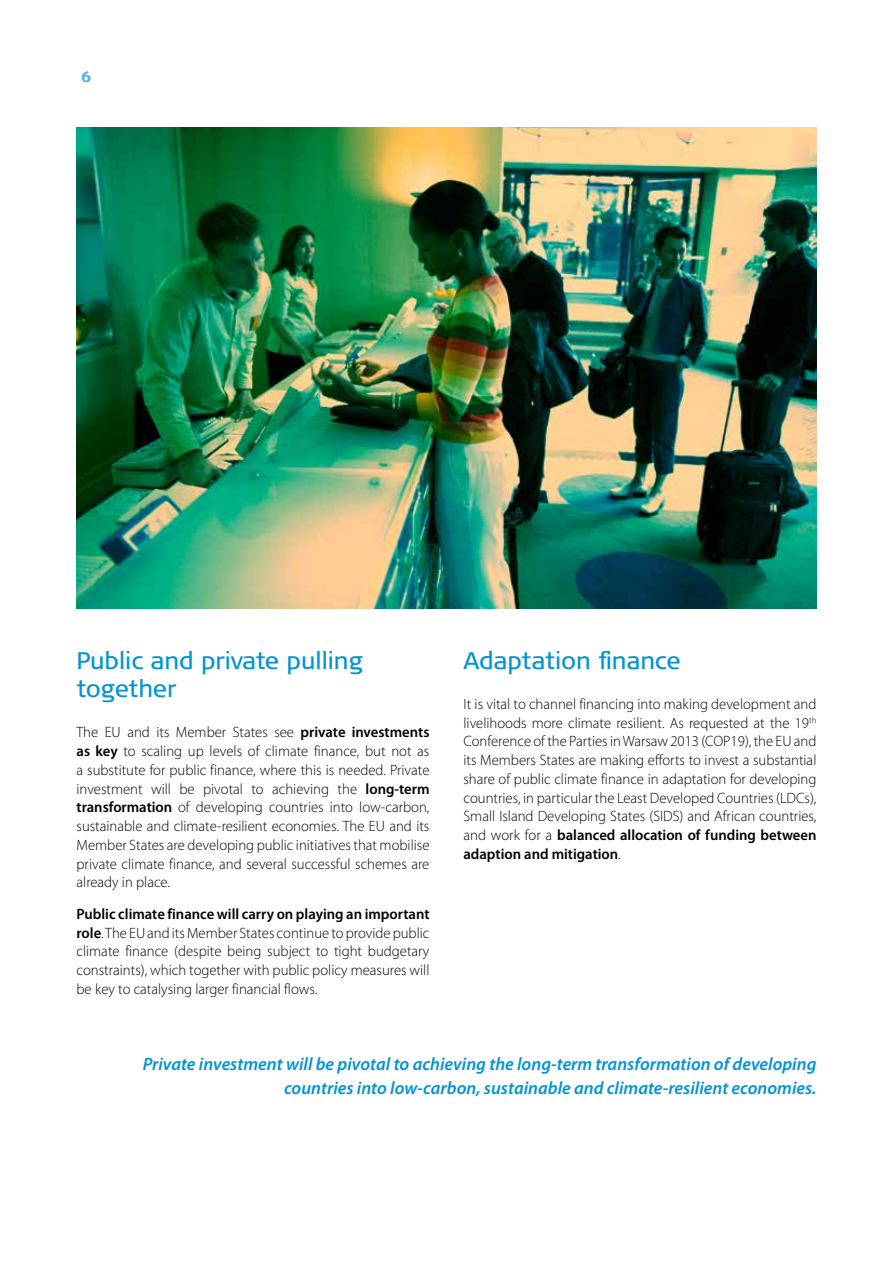
<style>
.page{position:relative;width:893px;height:1263px;background:#fff}
.page>*{position:absolute;margin:0;border:0;box-sizing:border-box;transform-origin:0 0}
.t1{font:24px/28.5px "Signa Pro";color:#0093d3}
.t2{font:italic 600 18px/24px "Myriad Pro";color:#0093d3;text-align:right}
.t3{font:300 15px/18.8px "Myriad Pro";color:#000;text-align:justify}
.t4{font:900 15px "Signa Pro";color:#5ab1e2}
.s1{font-weight:600}
</style>
<div class="page">
<img style="left:77px;top:128px;width:739px;height:480px">
<p class="t4" style="left:81px;top:67px;width:12px">6</p>
<h1 class="t1" style="left:77px;top:646px;width:287px">Public and private pulling together</h1>
<p class="t3" style="left:77px;top:723px;width:354px">The EU and its Member States see <span class="s1">private investments as key</span> to scaling up levels of climate finance, but not as a substitute for public finance, where this is needed. Private investment will be pivotal to achieving the <span class="s1">long-term transformation</span> of developing countries into low-carbon, sustainable and climate-resilient economies. The EU and its Member States are developing public initiatives that mobilise private climate finance, and several successful schemes are already in place.</p>
<p class="t3" style="left:77px;top:904px;width:354px"><span class="s1">Public climate finance will carry on playing an important role</span>. The EU and its Member States continue to provide public climate finance (despite being subject to tight budgetary constraints), which together with public policy measures will be key to catalysing larger financial flows.</p>
<h1 class="t1" style="left:463px;top:646px;width:219px">Adaptation finance</h1>
<p class="t3" style="left:463px;top:694px;width:354px">It is vital to channel financing into making development and livelihoods more climate resilient. As requested at the 19<sup>th </sup>Conference of the Parties in Warsaw 2013 (COP19), the EU and its Members States are making efforts to invest a substantial share of public climate finance in adaptation for developing countries, in particular the Least Developed Countries (LDCs), Small Island Developing States (SIDS) and African countries, and work for a <span class="s1">balanced allocation of funding between adaption and mitigation</span>.</p>
<p class="t2" style="left:143px;top:1052px;width:675px">Private investment will be pivotal to achieving the long-term transformation of developing countries into low-carbon, sustainable and climate-resilient economies.</p>
</div>
